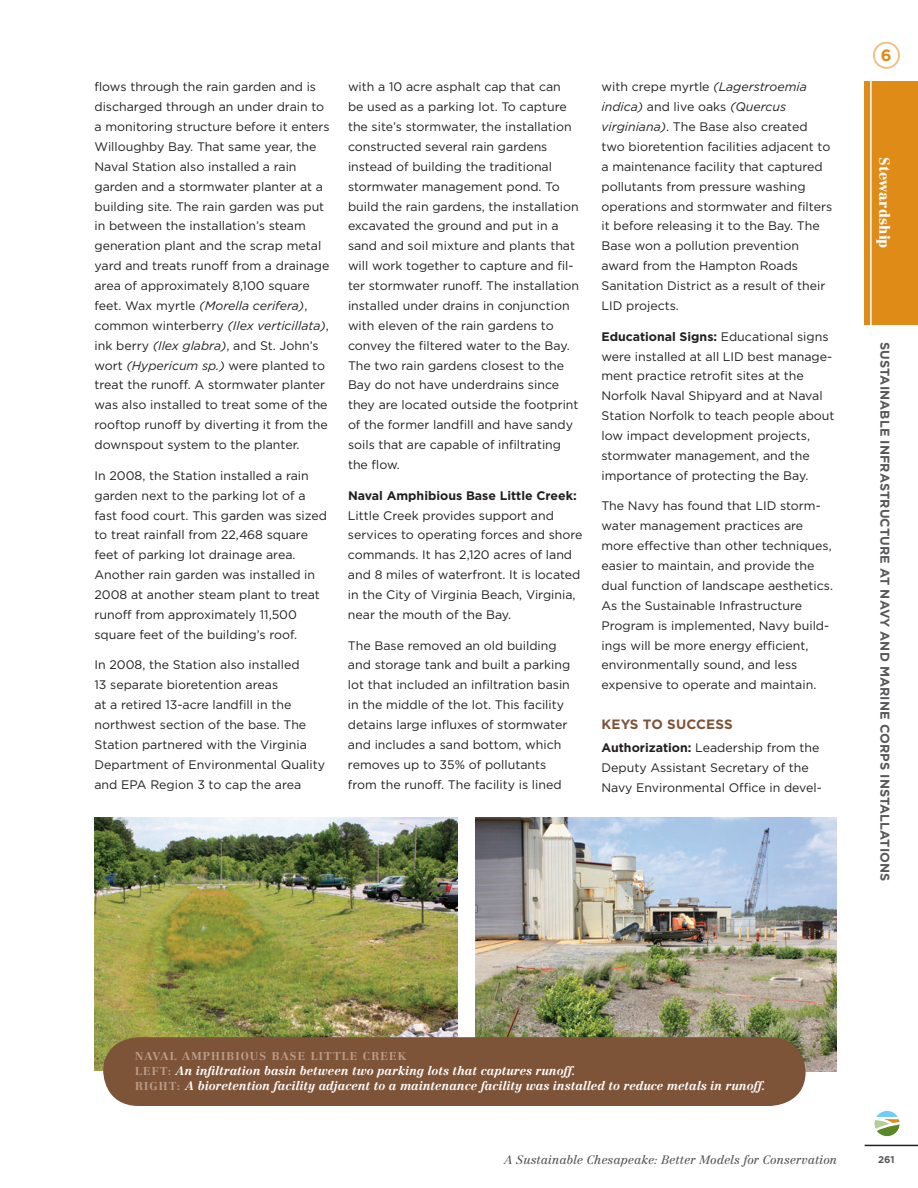
<style>
.page{position:relative;width:918px;height:1188px;background:#fff}
.page>*{position:absolute;margin:0;border:0;box-sizing:border-box;transform-origin:0 0}
.t1{font:700 16.35px "Gotham";color:#df8b17}
.t2{font:900 14.25px "Centennial";letter-spacing:.01em;color:#fff}
.Paragraph_Sub_Titles{font:700 13.5px "Gotham";letter-spacing:.01em;color:#7e5439}
.t3{font:700 12.75px "Gotham";letter-spacing:.01em;color:#57585a}
.Paragraph_Style{font:12.3px/19.8px "Gotham";color:#231f20}
.Photo_Caption{font:italic 700 12px "Centennial";color:#fff}
.t4{font:italic 12px "Centennial";color:#57585a}
.Photo_Caption-2{font:700 11.25px "Centennial";letter-spacing:.1em;color:#bb9d88}
.t5{font:700 9.75px "Gotham";color:#57585a}
.s1{font-style:italic}
.s2{font-weight:700}
.s3{font-style:normal;font-size:11.25px;color:#bb9d88}
</style>
<div class="page">
<svg style="left:876px;top:1112px;width:24px;height:24px"></svg>
<div style="left:874px;top:1110px;width:26px;height:26px;border:1px solid #fff;border-radius:50%"></div>
<div style="left:865px;top:81px;width:53px;height:244px;background:#df8b17"></div>
<div style="left:873px;top:42px;width:27px;height:27px;border:2px solid #f0c084;border-radius:50%"></div>
<hr style="left:865px;top:1145px;width:53px;height:1px;background:#231f20">
<hr style="left:870px;top:69px;width:2px;height:269px;background:#fff">
<img style="left:94px;top:818px;width:364px;height:252px">
<img style="left:475px;top:818px;width:362px;height:254px">
<div style="left:103px;top:1037px;width:703px;height:69px;background:#7e5439"></div>
<p class="Paragraph_Style" style="left:94px;top:77px;width:237px">flows through the rain garden and is discharged through an under drain to a monitoring structure before it enters Willoughby Bay. That same year, the Naval Station also installed a rain garden and a stormwater planter at a building site. The rain garden was put in between the installation’s steam generation plant and the scrap metal yard and treats runoff from a drainage area of approximately 8,100 square feet. Wax myrtle <span class="s1">(Morella cerifera)</span>, common winterberry <span class="s1">(Ilex verticillata)</span>, ink berry <span class="s1">(Ilex glabra)</span>, and St. John’s wort <span class="s1">(Hypericum sp.)</span> were planted to treat the runoff. A stormwater planter was also installed to treat some of the rooftop runoff by diverting it from the downspout system to the planter.</p>
<p class="Paragraph_Style" style="left:94px;top:465px;width:234px">In 2008, the Station installed a rain garden next to the parking lot of a fast food court. This garden was sized to treat rainfall from 22,468 square feet of parking lot drainage area.<br>Another rain garden was installed in 2008 at another steam plant to treat runoff from approximately 11,500 square feet of the building’s roof.</p>
<p class="Paragraph_Style" style="left:94px;top:655px;width:232px">In 2008, the Station also installed<br>13 separate bioretention areas<br>at a retired 13-acre landfill in the northwest section of the base. The Station partnered with the Virginia Department of Environmental Quality and EPA Region 3 to cap the area</p>
<p class="Paragraph_Style" style="left:348px;top:77px;width:233px">with a 10 acre asphalt cap that can be used as a parking lot. To capture the site’s stormwater, the installation constructed several rain gardens instead of building the traditional stormwater management pond. To build the rain gardens, the installation excavated the ground and put in a sand and soil mixture and plants that will work together to capture and fil&shy;ter stormwater runoff. The installation installed under drains in conjunction with eleven of the rain gardens to convey the filtered water to the Bay.<br>The two rain gardens closest to the Bay do not have underdrains since they are located outside the footprint of the former landfill and have sandy soils that are capable of infiltrating the flow.</p>
<p class="Paragraph_Style" style="left:348px;top:485px;width:236px"><span class="s2">Naval Amphibious Base Little Creek:<br></span>Little Creek provides support and services to operating forces and shore commands. It has 2,120 acres of land and 8 miles of waterfront. It is located in the City of Virginia Beach, Virginia, near the mouth of the Bay.</p>
<p class="Paragraph_Style" style="left:348px;top:635px;width:224px">The Base removed an old building and storage tank and built a parking lot that included an infiltration basin in the middle of the lot. This facility detains large influxes of stormwater and includes a sand bottom, which removes up to 35% of pollutants from the runoff. The facility is lined</p>
<p class="Paragraph_Style" style="left:601px;top:77px;width:232px">with crepe myrtle <span class="s1">(Lagerstroemia indica)</span> and live oaks <span class="s1">(Quercus virginiana)</span>. The Base also created two bioretention facilities adjacent to a maintenance facility that captured pollutants from pressure washing operations and stormwater and filters it before releasing it to the Bay. The Base won a pollution prevention award from the Hampton Roads Sanitation District as a result of their LID projects.</p>
<p class="Paragraph_Style" style="left:601px;top:326px;width:235px"><span class="s2">Educational Signs:</span> Educational signs were installed at all LID best manage&shy;ment practice retrofit sites at the Norfolk Naval Shipyard and at Naval Station Norfolk to teach people about low impact development projects, stormwater management, and the importance of protecting the Bay.</p>
<p class="Paragraph_Style" style="left:601px;top:496px;width:233px">The Navy has found that LID storm&shy;water management practices are more effective than other techniques, easier to maintain, and provide the dual function of landscape aesthetics.<br>As the Sustainable Infrastructure Program is implemented, Navy build&shy;ings will be more energy efficient, environmentally sound, and less expensive to operate and maintain.</p>
<p class="Paragraph_Sub_Titles" style="left:602px;top:716px;width:124px">Keys to Success</p>
<p class="Paragraph_Style" style="left:601px;top:738px;width:222px"><span class="s2">Authorization:</span> Leadership from the<br>Deputy Assistant Secretary of the<br>Navy Environmental Office in devel-</p>
<h1 class="t1" style="left:881px;top:46px;width:12px">6</h1>
<p class="t2" style="left:894px;top:157px;width:93px;rotate:90deg">Stewardship</p>
<p class="t3" style="left:892px;top:342px;width:539px;rotate:90deg">Sustainable I nfrastructure at Navy and Marine Corps I nstallations</p>
<p class="Photo_Caption-2" style="left:135px;top:1050px;width:19px">NAVAL</p>
<p class="Photo_Caption-2" style="left:182px;top:1050px;width:99px">AMPHIBIOUS BAS</p>
<p class="Photo_Caption-2" style="left:298px;top:1050px;width:110px">E LITTLE CREEK</p>
<p class="Photo_Caption" style="left:135px;top:1064px;width:442px"><span class="s3">LEF T:</span> An infiltration basin between two parking lots that captures runoff.</p>
<p class="Photo_Caption" style="left:135px;top:1079px;width:632px"><span class="s3">RI GH T:</span> A bioretention facility adjacent to a maintenance facility was installed to reduce metals in runoff.</p>
<p class="t4" style="left:504px;top:1153px;width:335px">A Sustainable Chesapeake: Better Models for Conservation</p>
<p class="t5" style="left:878px;top:1154px;width:18px">261</p>
</div>
